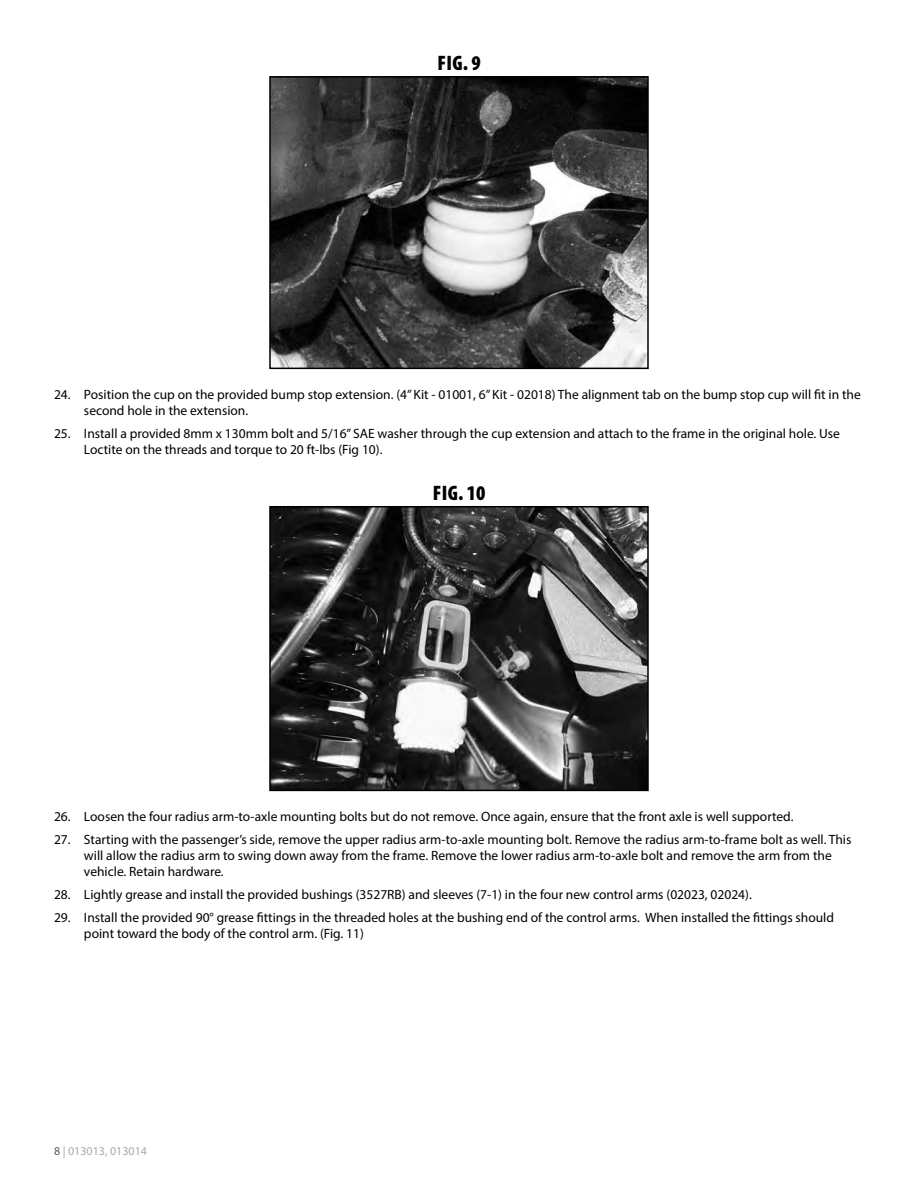
<style>
.page{position:relative;width:918px;height:1188px;background:#fff}
.page>*{position:absolute;margin:0;border:0;box-sizing:border-box;transform-origin:0 0}
.t1{font:900 condensed 21px "Myriad Pro";letter-spacing:.02em;color:#000}
.t2{font:13.5px/16.2px "Myriad Pro";color:#000}
.t3{font:12px "Myriad Pro";color:#a7a9ac}
.s1{color:#58595b}
</style>
<div class="page">
<img style="left:272px;top:79px;width:374px;height:287px">
<div style="left:269px;top:76px;width:380px;height:293px;border:2px solid #000"></div>
<img style="left:272px;top:509px;width:374px;height:279px">
<div style="left:269px;top:506px;width:380px;height:285px;border:2px solid #000"></div>
<h1 class="t1" style="left:437px;top:51px;width:45px">FIG. 9</h1>
<p class="t2" style="left:84px;top:386px;width:778px;text-indent:-30px">24. Position the cup on the provided bump stop extension. (4” Kit - 01001, 6” Kit - 02018) The alignment tab on the bump stop cup will fit in the second hole in the extension.</p>
<p class="t2" style="left:84px;top:425px;width:758px;text-indent:-30px">25. Install a provided 8mm x 130mm bolt and 5/16” SAE washer through the cup extension and attach to the frame in the original hole. Use<br>Loctite on the threads and torque to 20 ft-lbs (Fig 10).</p>
<h1 class="t1" style="left:433px;top:481px;width:54px">FIG. 10</h1>
<p class="t2" style="left:54px;top:808px;width:741px">26. Loosen the four radius arm-to-axle mounting bolts but do not remove. Once again, ensure that the front axle is well supported.</p>
<p class="t2" style="left:84px;top:831px;width:769px;text-indent:-30px">27. Starting with the passenger’s side, remove the upper radius arm-to-axle mounting bolt. Remove the radius arm-to-frame bolt as well. This will allow the radius arm to swing down away from the frame. Remove the lower radius arm-to-axle bolt and remove the arm from the vehicle. Retain hardware.</p>
<p class="t2" style="left:54px;top:886px;width:699px">28. Lightly grease and install the provided bushings (3527RB) and sleeves (7-1) in the four new control arms (02023, 02024).</p>
<p class="t2" style="left:84px;top:909px;width:752px;text-indent:-30px">29. Install the provided 90° grease fittings in the threaded holes at the bushing end of the control arms. When installed the fittings should point toward the body of the control arm. (Fig. 11)</p>
<p class="t3" style="left:54px;top:1143px;width:95px"><span class="s1">8</span> | 013013, 013014</p>
</div>
